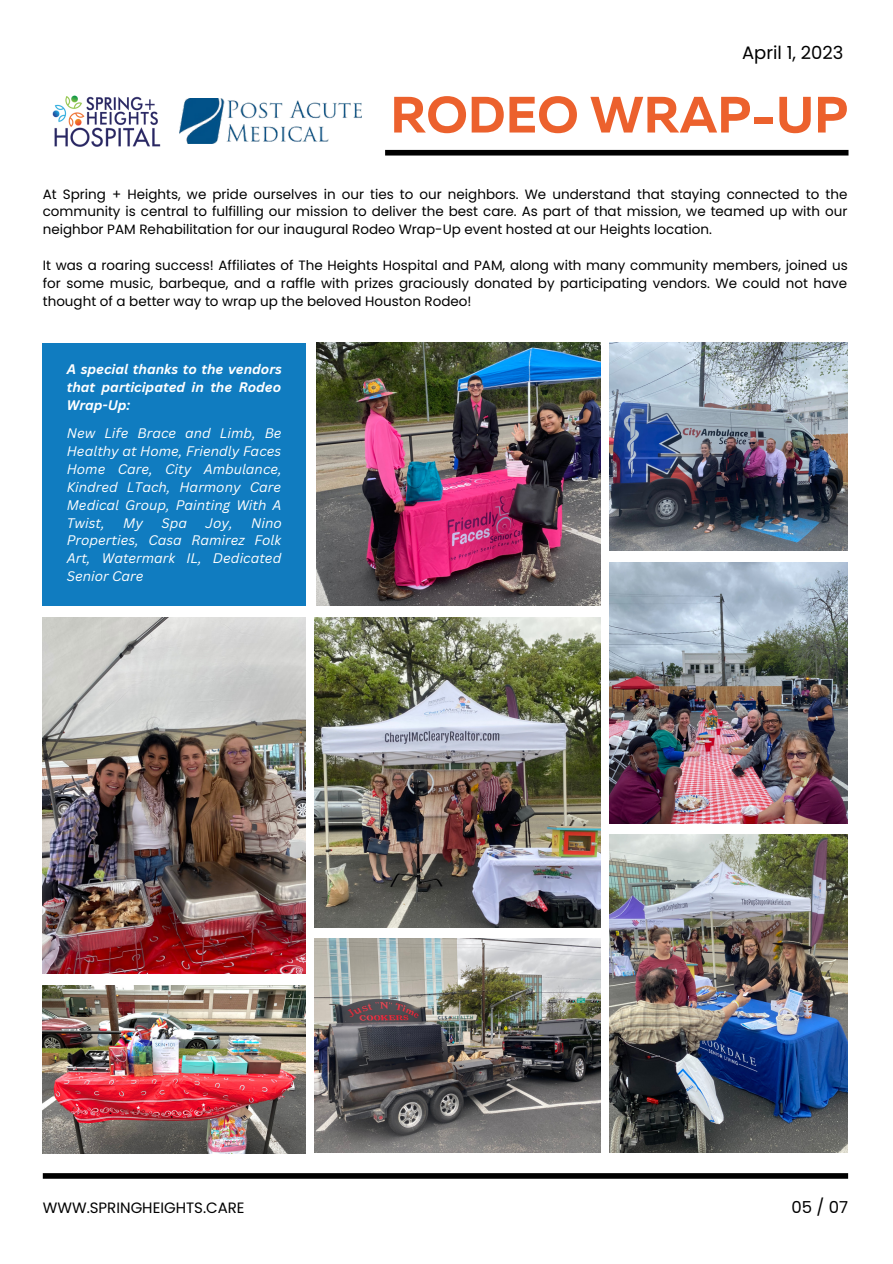
<style>
.page{position:relative;width:893px;height:1264px;background:#fff}
.page>*{position:absolute;margin:0;border:0;box-sizing:border-box;transform-origin:0 0}
.t1{font:700 51px "Muller";color:#ec612d}
.t2{font:18px "Poppins";color:#000}
.t3{font:16.5px "Poppins";color:#000}
.t4{font:15px "Poppins";color:#000}
.t5{font:13.5px/18px "Poppins";color:#000;text-align:justify}
.t6{font:italic 13.5px/18px "Canva Sans";color:#fff;text-align:justify}
.t7{font:italic 700 13.5px/18px "Canva Sans";color:#fff;text-align:justify}
</style>
<div class="page">
<div style="left:43px;top:1173px;width:805px;height:5px;background:#000"></div>
<img style="left:43px;top:985px;width:263px;height:168px">
<div style="left:385px;top:150px;width:463px;height:5px;background:#000"></div>
<img style="left:315px;top:938px;width:285px;height:214px">
<img style="left:315px;top:617px;width:285px;height:310px">
<img style="left:316px;top:343px;width:284px;height:262px">
<img style="left:609px;top:343px;width:238px;height:207px">
<img style="left:43px;top:617px;width:263px;height:356px">
<img style="left:609px;top:834px;width:238px;height:318px">
<img style="left:609px;top:562px;width:238px;height:261px">
<div style="left:43px;top:343px;width:263px;height:262px;background:#107cc0"></div>
<img style="left:52px;top:95px;width:109px;height:52px">
<img style="left:180px;top:99px;width:182px;height:45px">
<p class="t2" style="left:742px;top:40px;width:103px">April 1, 2023</p>
<p class="t1" style="left:390px;top:93px;width:459px">RODEO WRAP-UP</p>
<p class="t5" style="left:43px;top:185px;width:806px">At Spring + Heights, we pride ourselves in our ties to our neighbors. We understand that staying connected to the community is central to fulfilling our mission to deliver the best care. As part of that mission, we teamed up with our neighbor PAM Rehabilitation for our inaugural Rodeo Wrap-Up event hosted at our Heights location.</p>
<p class="t5" style="left:43px;top:257px;width:806px">It was a roaring success! Affiliates of The Heights Hospital and PAM, along with many community members, joined us for some music, barbeque, and a raffle with prizes graciously donated by participating vendors. We could not have thought of a better way to wrap up the beloved Houston Rodeo!</p>
<p class="t7" style="left:67px;top:360px;width:216px">A special thanks to the vendors that participated in the Rodeo Wrap-Up:</p>
<p class="t6" style="left:67px;top:423px;width:216px">New Life Brace and Limb, Be Healthy at Home, Friendly Faces Home Care, City Ambulance, Kindred LTach, Harmony Care Medical Group, Painting With A Twist,</p>
<p class="t6" style="left:67px;top:513px;width:216px;text-indent:184px">Nino Properties, Casa Ramirez Folk Art, Watermark IL, Dedicated Senior Care</p>
<p class="t6" style="left:123px;top:513px;width:21px">My</p>
<p class="t6" style="left:161px;top:513px;width:27px">Spa</p>
<p class="t6" style="left:206px;top:513px;width:29px">Joy,</p>
<p class="t4" style="left:43px;top:1196px;width:203px">WWW.SPRINGHEIGHTS.CARE</p>
<p class="t3" style="left:791px;top:1195px;width:58px">05 / 07</p>
</div>
